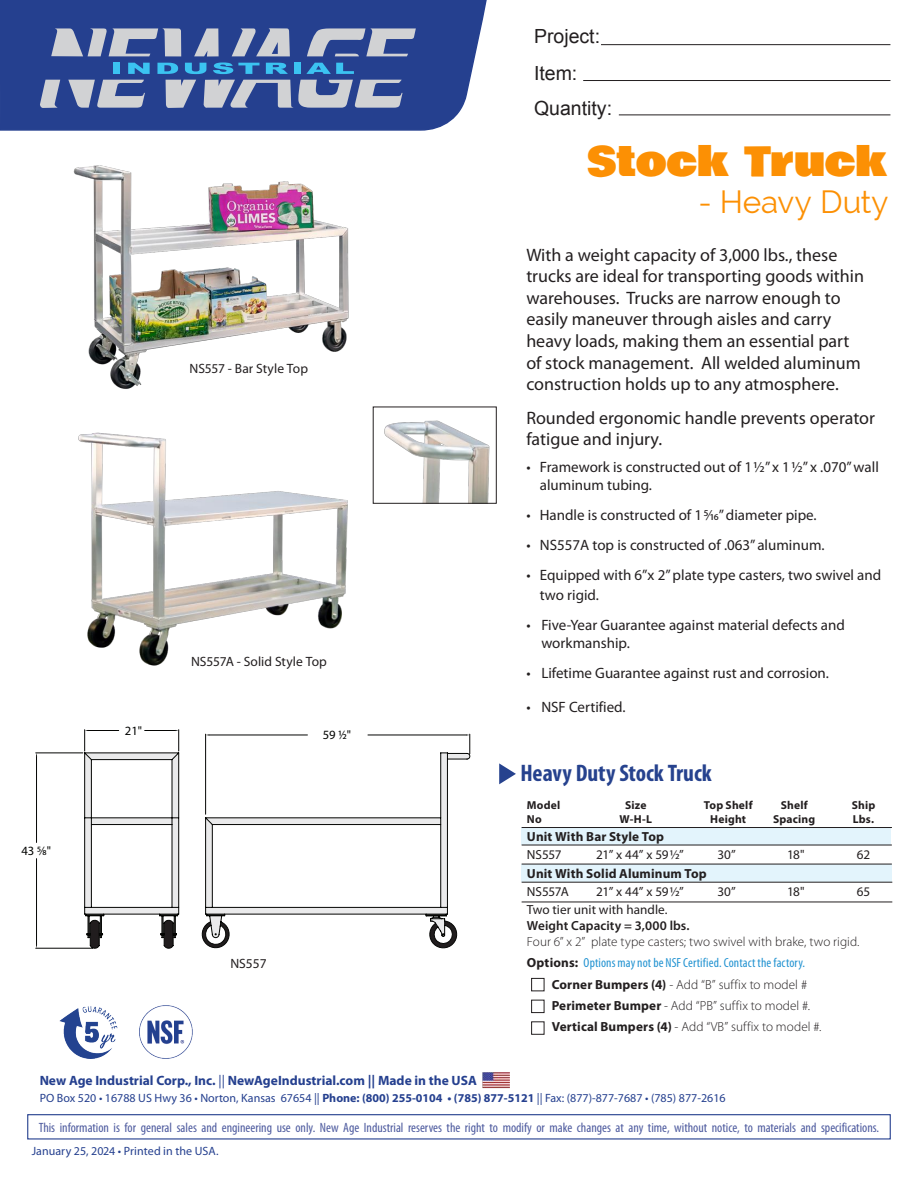
<style>
.page{position:relative;width:918px;height:1188px;background:#fff}
.page>*{position:absolute;margin:0;border:0;box-sizing:border-box;transform-origin:0 0}
.t1{font:40.5px "Bowlby One";letter-spacing:.005em;color:#fc9004}
.t2{font:31.5px "Raleway";letter-spacing:-.005em;color:#fc9004}
.Header_Left{font:700 condensed 24px "Myriad Pro";color:#26428e}
.t3{font:19.5px/37.3px "Arial";color:#231f20}
.t4{font:18px/21.6px "Myriad Pro";color:#231f20}
.t5{font:15px/18px "Myriad Pro";color:#231f20}
.t6{font:condensed 13.5px "Myriad Pro";color:#4d5a9e}
.t7{font:700 13.5px "Myriad Pro";color:#25408f}
.t8{font:13.5px "Myriad Pro";color:#231f20}
.t9{font:300 13.2px "Myriad Pro";letter-spacing:.005em;color:#231f20}
.t10{font:13.2px "Myriad Pro";letter-spacing:.005em;color:#231f20}
.t11{font:condensed 13.2px "Myriad Pro";letter-spacing:.01em;color:#2393d1}
.t12{font:700 13.2px "Myriad Pro";letter-spacing:.01em;color:#231f20}
.t13{font:600 13.2px "Myriad Pro";letter-spacing:.005em;color:#231f20}
.t14{font:12.6px "Myriad Pro";color:#040503}
.t15{font:12px "Myriad Pro";color:#25408f}
.t16{font:700 11.55px "Myriad Pro";letter-spacing:.015em;color:#231f20}
.s1{font-weight:700;font-stretch:normal;color:#231f20}
.s2{font-weight:700}
.s3{font-weight:400}
</style>
<div class="page">
<svg style="left:0;top:0;width:487px;height:131px;background:#314b95"></svg>
<hr style="left:601px;top:44px;width:289px;height:1px;background:#231f20">
<hr style="left:583px;top:80px;width:307px;height:1px;background:#231f20">
<hr style="left:619px;top:115px;width:271px;height:1px;background:#231f20">
<div style="left:294px;top:63px;width:7px;height:11px;background:#3bc3f1"></div>
<svg style="left:306px;top:63px;width:48px;height:11px"></svg>
<svg style="left:40px;top:80px;width:20px;height:28px"></svg>
<svg style="left:68px;top:80px;width:77px;height:28px;background:#909bba"></svg>
<svg style="left:166px;top:80px;width:30px;height:28px"></svg>
<svg style="left:51px;top:28px;width:239px;height:46px;background:#637fb0"></svg>
<svg style="left:204px;top:80px;width:199px;height:28px;background:#8e99b9"></svg>
<svg style="left:307px;top:28px;width:109px;height:28px;background:#828fb4"></svg>
<div style="left:27px;top:1114px;width:864px;height:26px;border:1px solid #25408f"></div>
<img style="left:483px;top:1072px;width:26px;height:17px">
<img style="left:139px;top:1006px;width:53px;height:53px">
<img style="left:60px;top:1006px;width:58px;height:53px">
<img style="left:73px;top:165px;width:276px;height:224px">
<img style="left:78px;top:432px;width:270px;height:234px">
<img style="left:384px;top:420px;width:106px;height:82px">
<div style="left:373px;top:407px;width:124px;height:97px;border:1px solid #231f20"></div>
<div style="left:522px;top:828px;width:369px;height:17px;background:#e3f4fc"></div>
<div style="left:522px;top:864px;width:370px;height:18px;background:#e3f4fc"></div>
<hr style="left:522px;top:845px;width:370px;height:1px;background:#231f20">
<hr style="left:522px;top:864px;width:370px;height:1px;background:#231f20">
<hr style="left:522px;top:827px;width:370px;height:1px;background:#231f20">
<hr style="left:522px;top:882px;width:370px;height:1px;background:#231f20">
<hr style="left:522px;top:902px;width:370px;height:1px;background:#231f20">
<svg style="left:499px;top:763px;width:17px;height:21px"></svg>
<div style="left:531px;top:978px;width:13px;height:13px;border:1px solid #231f20"></div>
<div style="left:531px;top:1000px;width:13px;height:13px;border:1px solid #231f20"></div>
<div style="left:531px;top:1022px;width:13px;height:13px;border:1px solid #231f20"></div>
<svg style="left:35px;top:729px;width:145px;height:220px"></svg>
<svg style="left:201px;top:734px;width:269px;height:215px"></svg>
<h3 class="t3" style="left:534px;top:17px;width:68px">Project:<br>Item:</h3>
<h3 class="t3" style="left:534px;top:89px;width:80px">Quantity:</h3>
<p class="t8" style="left:190px;top:360px;width:120px">NS557 - Bar Style Top</p>
<p class="t14" style="left:21px;top:843px;width:31px">43 5⁄8"</p>
<p class="t14" style="left:125px;top:723px;width:19px">21"</p>
<p class="t8" style="left:191px;top:653px;width:137px">NS557A - Solid Style Top</p>
<p class="t14" style="left:323px;top:727px;width:30px">59 1⁄2"</p>
<p class="t8" style="left:230px;top:955px;width:38px">NS557</p>
<p class="t1" style="left:587px;top:131px;width:303px">Stock Truck</p>
<p class="t2" style="left:698px;top:184px;width:192px">- Heavy Duty</p>
<p class="t4" style="left:526px;top:243px;width:339px">With a weight capacity of 3,000 lbs., these trucks are ideal for transporting goods within warehouses. Trucks are narrow enough to easily maneuver through aisles and carry heavy loads, making them an essential part of stock management. All welded aluminum construction holds up to any atmosphere.</p>
<p class="t4" style="left:526px;top:407px;width:350px">Rounded ergonomic handle prevents operator fatigue and injury.</p>
<p class="t5" style="left:540px;top:458px;width:341px;text-indent:-14px">• Framework is constructed out of 11/2” x 11/2” x .070” wall aluminum tubing.</p>
<p class="t5" style="left:526px;top:506px;width:292px">• Handle is constructed of 15/16” diameter pipe.</p>
<p class="t5" style="left:526px;top:536px;width:300px">• NS557A top is constructed of .063” aluminum.</p>
<p class="t5" style="left:540px;top:565px;width:343px;line-height:19.8px;text-indent:-14px">• Equipped with 6”x 2” plate type casters, two swivel and two rigid.</p>
<p class="t5" style="left:526px;top:616px;width:320px">• Five-Year Guarantee against material defects and</p>
<p class="t5" style="left:541px;top:634px;width:90px">workmanship.</p>
<p class="t5" style="left:526px;top:664px;width:304px">• Lifetime Guarantee against rust and corrosion.</p>
<p class="t5" style="left:526px;top:697px;width:101px">• NSF Certified.</p>
<p class="Header_Left" style="left:520px;top:758px;width:193px">Heavy Duty Stock Truck</p>
<p class="t16" style="left:527px;top:798px;width:35px">Model</p>
<p class="t16" style="left:625px;top:798px;width:23px">Size</p>
<p class="t16" style="left:704px;top:798px;width:50px">Top Shelf</p>
<p class="t16" style="left:781px;top:798px;width:29px">Shelf</p>
<p class="t16" style="left:852px;top:798px;width:25px">Ship</p>
<p class="t16" style="left:527px;top:812px;width:16px">No</p>
<p class="t16" style="left:620px;top:812px;width:34px">W-H-L</p>
<p class="t16" style="left:710px;top:812px;width:37px">Height</p>
<p class="t16" style="left:773px;top:812px;width:44px">Spacing</p>
<p class="t16" style="left:853px;top:812px;width:23px">Lbs.</p>
<p class="t12" style="left:527px;top:828px;width:139px">Unit With Bar Style Top</p>
<p class="t10" style="left:527px;top:847px;width:36px">NS557</p>
<p class="t10" style="left:596px;top:847px;width:89px">21” x 44” x 59½”</p>
<p class="t10" style="left:717px;top:847px;width:20px">30”</p>
<p class="t10" style="left:787px;top:847px;width:19px">18"</p>
<p class="t10" style="left:857px;top:847px;width:15px">62</p>
<p class="t12" style="left:527px;top:865px;width:181px">Unit With Solid Aluminum Top</p>
<p class="t10" style="left:527px;top:883px;width:44px">NS557A</p>
<p class="t10" style="left:596px;top:883px;width:89px">21” x 44” x 59½”</p>
<p class="t10" style="left:717px;top:883px;width:20px">30”</p>
<p class="t10" style="left:787px;top:883px;width:19px">18"</p>
<p class="t10" style="left:857px;top:883px;width:15px">65</p>
<p class="t10" style="left:527px;top:901px;width:142px">Two tier unit with handle.</p>
<p class="t13" style="left:527px;top:917px;width:164px">Weight Capacity = 3,000 lbs.</p>
<p class="t9" style="left:527px;top:933px;width:334px">Four 6” x 2” plate type casters; two swivel with brake, two rigid.</p>
<p class="t11" style="left:527px;top:955px;width:280px"><span class="s1">Options:</span> Options may not be NSF Certified. Contact the factory.</p>
<p class="t9" style="left:552px;top:976px;width:257px"><span class="s2">Corner Bumpers (4)</span> - Add “B” suffix to model #</p>
<p class="t9" style="left:552px;top:998px;width:260px"><span class="s2">Perimeter Bumper</span> - Add “PB” suffix to model #.</p>
<p class="t9" style="left:552px;top:1019px;width:271px"><span class="s2">Vertical Bumpers (4)</span> - Add “VB” suffix to model #.</p>
<p class="t7" style="left:40px;top:1072px;width:439px">New Age Industrial Corp., Inc. <span class="s3">||</span> NewAgeIndustrial.com || Made in the USA</p>
<p class="t15" style="left:40px;top:1090px;width:687px">PO Box 520 • 16788 US Hwy 36 • Norton, Kansas 67654 || <span class="s2">Phone: (800) 255-0104 • (785) 877-5121</span> || Fax: (877)-877-7687 • (785) 877-2616</p>
<p class="t6" style="left:39px;top:1119px;width:842px">This information is for general sales and engineering use only. New Age Industrial reserves the right to modify or make changes at any time, without notice, to materials and specifications.</p>
<p class="t15" style="left:32px;top:1143px;width:188px">January 25, 2024 • Printed in the USA.</p>
</div>
